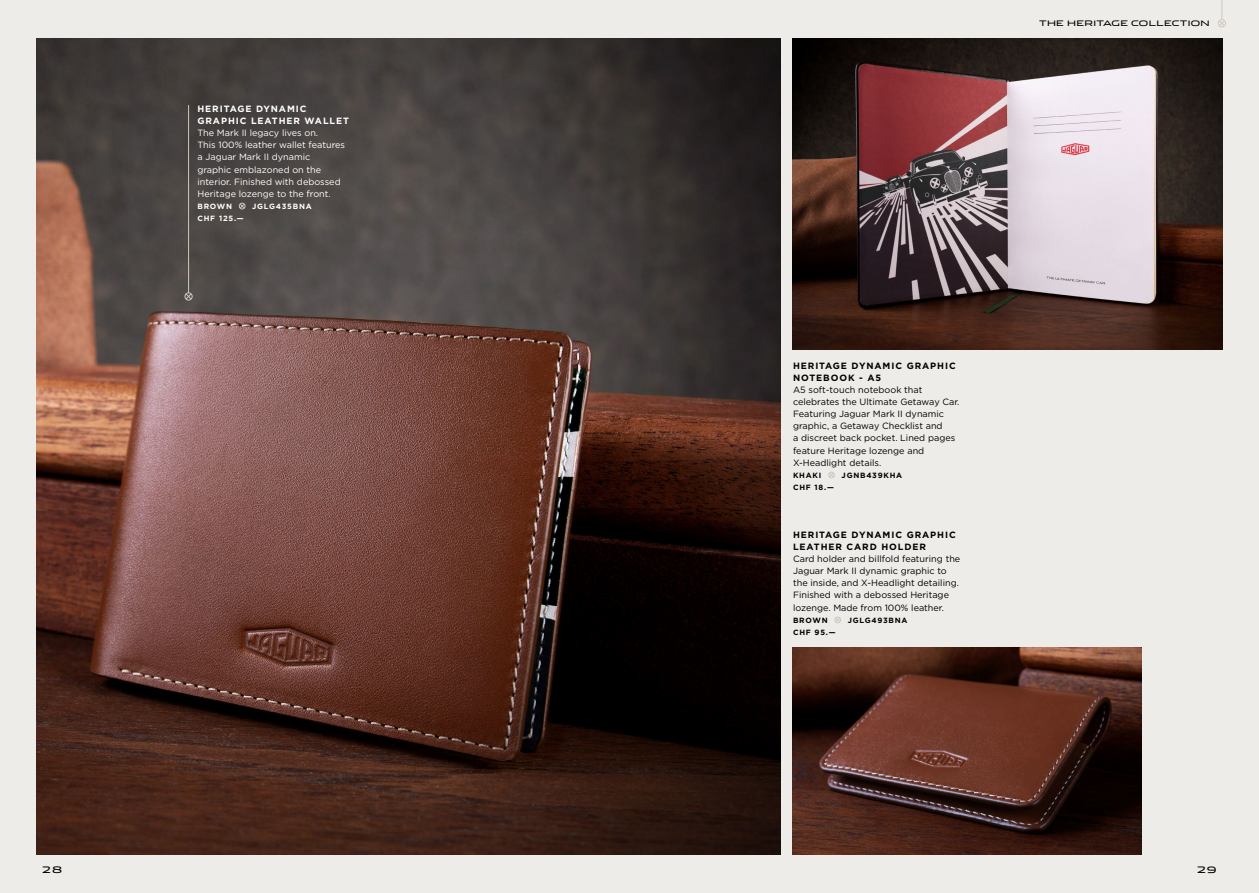
<style>
.page{position:relative;width:1259px;height:893px;background:#eeece9}
.page>*{position:absolute;margin:0;border:0;box-sizing:border-box;transform-origin:0 0}
.t1{font:9.15px/12.1px "Gotham";color:#000}
.t2{font:9.15px/12.1px "Gotham";color:#fff}
.t3{font:700 9.15px/12.1px "Gotham";letter-spacing:.1em;color:#000}
.t4{font:700 9.15px/12.1px "Gotham";letter-spacing:.1em;color:#fff}
.t5{font:9px "Jaguar";color:#000}
.t6{font:700 7.65px "Gotham";letter-spacing:.1em;color:#000}
.t7{font:700 7.65px "Gotham";letter-spacing:.1em;color:#fff}
.t8{font:7.65px "Jaguar";letter-spacing:.04em;color:#000}
</style>
<div class="page">
<svg style="left:1218px;top:0;width:7px;height:27px"></svg>
<div style="left:1218px;top:19px;width:8px;height:8px;border:1px solid #d0c8bb;border-radius:50%"></div>
<img style="left:37px;top:38px;width:743px;height:816px">
<div style="left:828px;top:472px;width:7px;height:6px;border:1px solid #d0c8bb;border-radius:50%"></div>
<div style="left:834px;top:617px;width:7px;height:6px;border:1px solid #d0c8bb;border-radius:50%"></div>
<svg style="left:239px;top:203px;width:6px;height:6px"></svg>
<hr style="left:188px;top:105px;width:1px;height:188px;background:#d0c8bb">
<svg style="left:185px;top:293px;width:7px;height:7px"></svg>
<div style="left:185px;top:292px;width:8px;height:8px;border:1px solid #d0c8bb;border-radius:50%"></div>
<img style="left:793px;top:38px;width:429px;height:312px">
<img style="left:793px;top:648px;width:348px;height:206px">
<p class="t4" style="left:197px;top:103px;width:153px">HERITAGE DYNAMIC<br>GRAPHIC LEATHER WALLET</p>
<p class="t2" style="left:197px;top:127px;width:149px">The Mark II legacy lives on.<br>This 100% leather wallet features a Jaguar Mark II dynamic graphic emblazoned on the interior. Finished with debossed<br>Heritage lozenge to the front.</p>
<p class="t7" style="left:197px;top:201px;width:36px">BROWN</p>
<p class="t7" style="left:252px;top:201px;width:61px">JGLG435BNA</p>
<p class="t7" style="left:197px;top:213px;width:48px">CHF 125.—</p>
<p class="t8" style="left:1039px;top:17px;width:172px">THE HERITAGE COLLECTION</p>
<p class="t3" style="left:793px;top:359px;width:164px">HERITAGE DYNAMIC GRAPHIC<br>NOTEBOOK - A5</p>
<p class="t1" style="left:793px;top:383px;width:168px">A5 soft-touch notebook that celebrates the Ultimate Getaway Car.<br>Featuring Jaguar Mark II dynamic graphic, a Getaway Checklist and<br>a discreet back pocket. Lined pages feature Heritage lozenge and<br>X-Headlight details.</p>
<p class="t6" style="left:793px;top:470px;width:30px">KHAKI</p>
<p class="t6" style="left:841px;top:470px;width:62px">JGNB439KHA</p>
<p class="t6" style="left:793px;top:482px;width:42px">CHF 18.—</p>
<p class="t3" style="left:793px;top:528px;width:164px">HERITAGE DYNAMIC GRAPHIC<br>LEATHER CARD HOLDER</p>
<p class="t1" style="left:793px;top:553px;width:169px">Card holder and billfold featuring the Jaguar Mark II dynamic graphic to the inside, and X-Headlight detailing.<br>Finished with a debossed Heritage lozenge. Made from 100% leather.</p>
<p class="t6" style="left:793px;top:615px;width:36px">BROWN</p>
<p class="t6" style="left:848px;top:615px;width:61px">JGLG493BNA</p>
<p class="t6" style="left:793px;top:627px;width:44px">CHF 95.—</p>
<p class="t5" style="left:42px;top:862px;width:21px">28</p>
<p class="t5" style="left:1197px;top:862px;width:21px">29</p>
</div>
